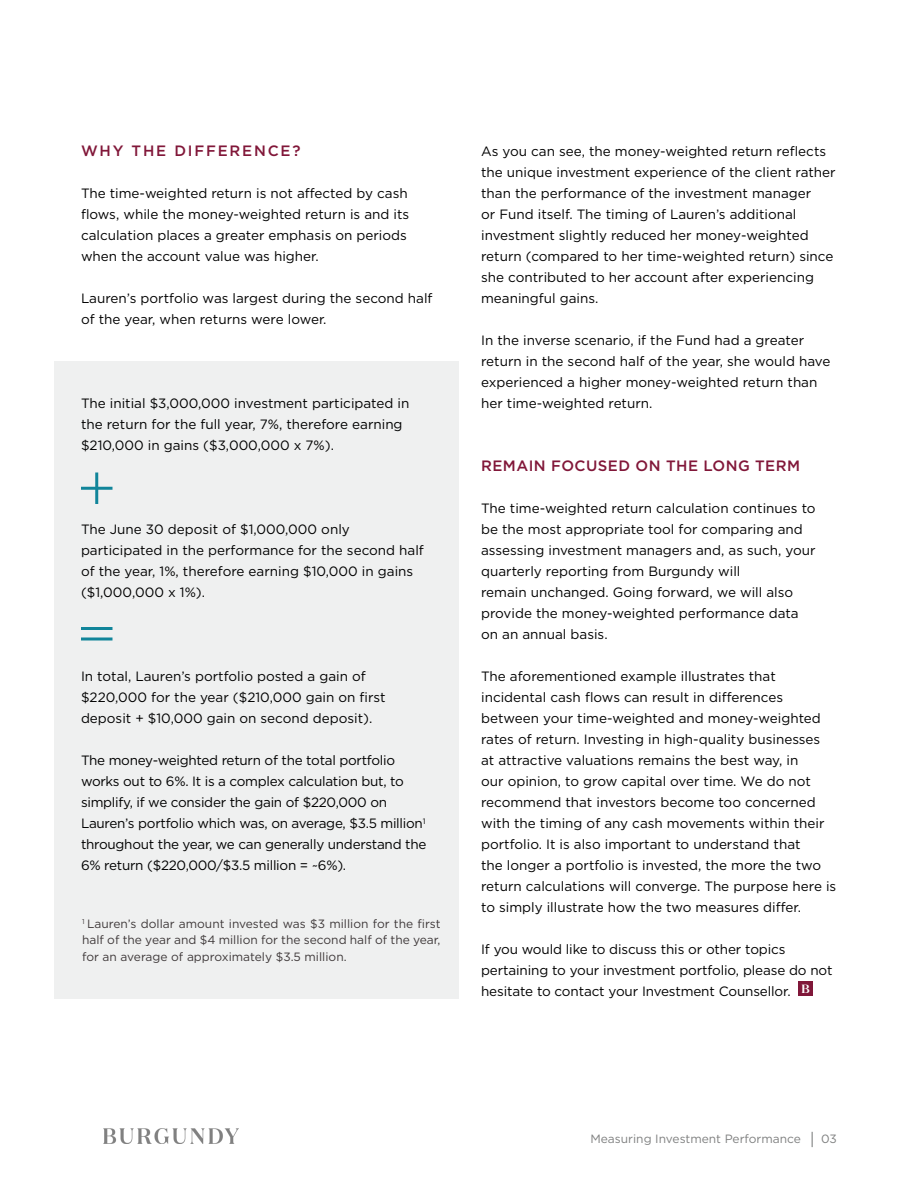
<style>
.page{position:relative;width:918px;height:1188px;background:#fff}
.page>*{position:absolute;margin:0;border:0;box-sizing:border-box;transform-origin:0 0}
.t1{font:500 15px "Gotham";letter-spacing:.03em;color:#811739}
.t2{font:500 15px "Gotham";letter-spacing:.12em;color:#811739}
.t3{font:13.5px/21px "Gotham";color:#000}
.t4{font:13.5px/21px "Gotham";letter-spacing:-.02em;color:#000}
.t5{font:12px/16.5px "Gotham";color:#3f393a;text-align:justify}
.t6{font:12px "Gotham";color:#7f8080}
.s1{font-size:16.5px}
</style>
<div class="page">
<img style="left:103px;top:1129px;width:135px;height:15px">
<div style="left:54px;top:362px;width:405px;height:637px;background:#eff0f0"></div>
<hr style="left:95px;top:472px;width:3px;height:32px;background:#11859a">
<hr style="left:81px;top:487px;width:31px;height:3px;background:#11859a">
<hr style="left:81px;top:627px;width:31px;height:3px;background:#11859a">
<hr style="left:81px;top:638px;width:31px;height:2px;background:#11859a">
<div style="left:798px;top:982px;width:15px;height:14px;background:#801739"></div>
<p class="t2" style="left:81px;top:141px;width:221px">WHY THE DIFFERENCE?</p>
<p class="t3" style="left:81px;top:182px;width:330px">The time-weighted return is not affected by cash flows, while the money-weighted return is and its calculation places a greater emphasis on periods when the account value was higher.</p>
<p class="t3" style="left:81px;top:287px;width:353px">Lauren’s portfolio was largest during the second half of the year, when returns were lower.</p>
<p class="t3" style="left:81px;top:392px;width:330px">The initial $3,000,000 investment participated in the return for the full year, 7%, therefore earning $210,000 in gains ($3,000,000 x 7%).</p>
<p class="t3" style="left:81px;top:518px;width:344px">The June 30 deposit of $1,000,000 only participated in the performance for the second half of the year, 1%, therefore earning $10,000 in gains ($1,000,000 x 1%).</p>
<p class="t3" style="left:81px;top:665px;width:306px">In total, Lauren’s portfolio posted a gain of $220,000 for the year ($210,000 gain on first deposit + $10,000 gain on second deposit).</p>
<p class="t4" style="left:81px;top:750px;width:347px">The money-weighted return of the total portfolio works out to 6%. It is a complex calculation but, to simplify, if we consider the gain of $220,000 on Lauren’s portfolio which was, on average, $3.5 million<sup>1 </sup>throughout the year, we can generally understand the 6% return ($220,000/$3.5 million = ~6%).</p>
<p class="t5" style="left:82px;top:915px;width:360px"><sup>1</sup> Lauren’s dollar amount invested was $3 million for the first half of the year and $4 million for the second half of the year, for an average of approximately $3.5 million.</p>
<p class="t3" style="left:481px;top:140px;width:356px">As you can see, the money-weighted return reflects the unique investment experience of the client rather than the performance of the investment manager<br>or Fund itself. The timing of Lauren’s additional investment slightly reduced her money-weighted return (compared to her time-weighted return) since she contributed to her account after experiencing meaningful gains.</p>
<p class="t3" style="left:481px;top:329px;width:351px">In the inverse scenario, if the Fund had a greater return in the second half of the year, she would have experienced a higher money-weighted return than her time-weighted return.</p>
<p class="t1" style="left:481px;top:456px;width:320px">REMAIN FOCUSED ON THE LONG TERM</p>
<p class="t3" style="left:481px;top:497px;width:336px">The time-weighted return calculation continues to be the most appropriate tool for comparing and assessing investment managers and, as such, your quarterly reporting from Burgundy will<br>remain unchanged. Going forward, we will also provide the money-weighted performance data on an annual basis.</p>
<p class="t3" style="left:481px;top:665px;width:357px">The aforementioned example illustrates that incidental cash flows can result in differences between your time-weighted and money-weighted rates of return. Investing in high-quality businesses at attractive valuations remains the best way, in<br>our opinion, to grow capital over time. We do not recommend that investors become too concerned with the timing of any cash movements within their portfolio. It is also important to understand that<br>the longer a portfolio is invested, the more the two return calculations will converge. The purpose here is to simply illustrate how the two measures differ.</p>
<p class="t3" style="left:481px;top:939px;width:353px">If you would like to discuss this or other topics pertaining to your investment portfolio, please do not hesitate to contact your Investment Counsellor. <sup>B</sup></p>
<p class="t6" style="left:590px;top:1131px;width:248px">Measuring Investment Performance <span class="s1">|</span> 03</p>
</div>
